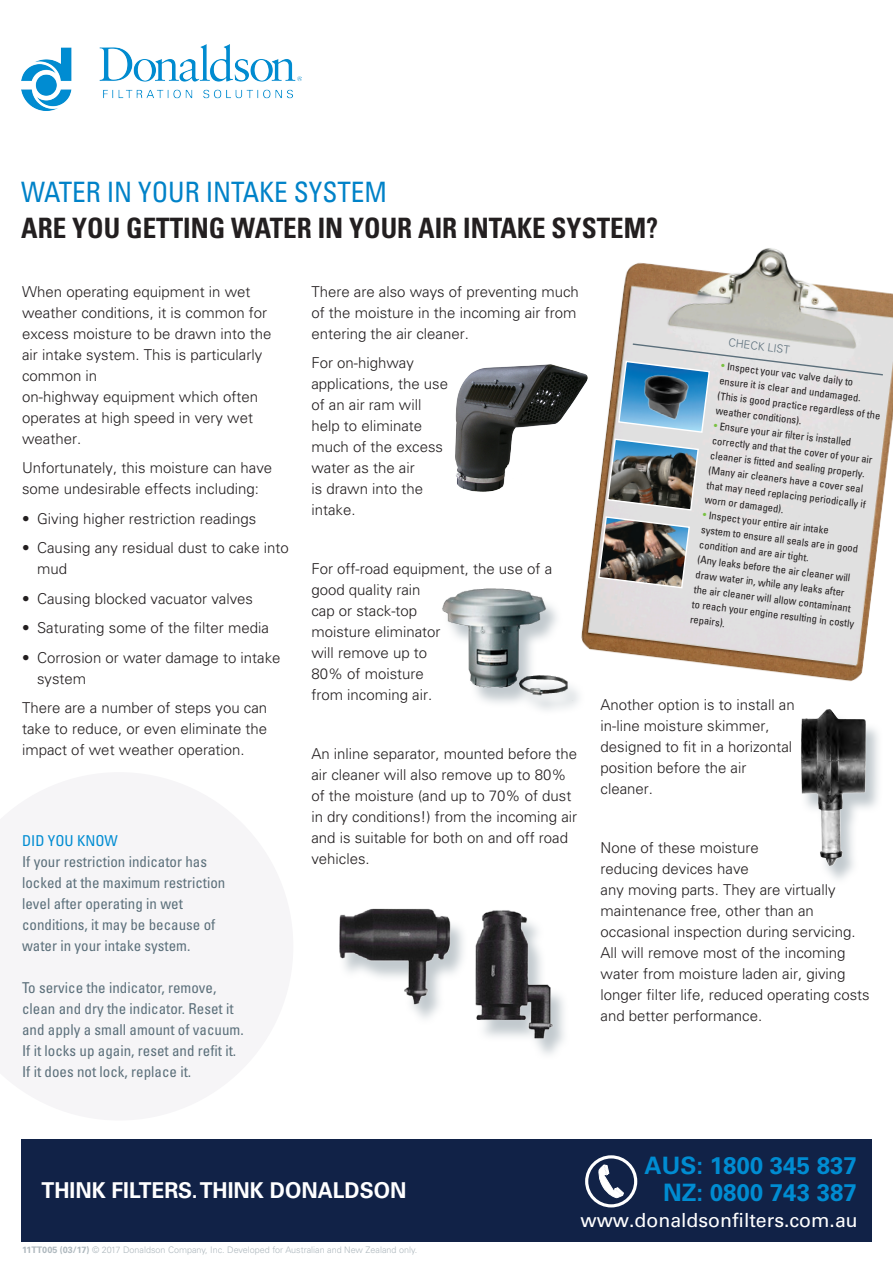
<style>
.page{position:relative;width:893px;height:1263px;background:#fff}
.page>*{position:absolute;margin:0;border:0;box-sizing:border-box;transform-origin:0 0}
.t1{font:700 condensed 28.05px/36px "Univers LT Std";color:#231f20;scale:.96 1}
.Website{font:700 24px "Univers LT Std";color:#008cd2}
.t2{font:700 21.9px "Univers LT Std";color:#fff;scale:.96 1}
.Website-2{font:19.5px "Univers LT Std";color:#fff}
.body_style_1{font:300 15px/21px "Univers LT Std";color:#231f20}
.t3{font:condensed 15px/21px "Univers LT Std";color:#5c707b}
.t4{font:condensed 15px "Univers LT Std";color:#008cd2}
.body_style_1-2{font:300 11.1px "Univers LT Std";color:#5b6f7b}
.body_style_1-3{font:condensed 10.5px/15px "Univers LT Pro";color:#231f20}
.Doc_Info_Subtitle{font:300 9px "Univers LT Std";color:#aeb8be}
.s1{font-weight:400;color:#0082c8}
.s2{color:#79c142}
.s3{font-weight:700}
</style>
<div class="page">
<img style="left:21px;top:44px;width:281px;height:66px">
<div style="left:21px;top:1139px;width:851px;height:102px;background:#112247"></div>
<div style="left:585px;top:1155px;width:52px;height:52px;border:3px solid #fff;border-radius:50%"></div>
<svg style="left:598px;top:1165px;width:26px;height:33px"></svg>
<img style="left:455px;top:364px;width:108px;height:128px">
<div style="left:443px;top:591px;width:143px;height:125px;background:#aeb8be;opacity:.75"></div>
<img style="left:442px;top:588px;width:121px;height:115px">
<img style="left:339px;top:908px;width:223px;height:141px">
<img style="left:563px;top:248px;width:330px;height:455px">
<svg style="left:597px;top:343px;width:287px;height:246px"></svg>
<div style="left:800px;top:713px;width:83px;height:172px;background:#aeb8be;opacity:.75"></div>
<img style="left:796px;top:698px;width:79px;height:174px">
<p class="t1" style="left:21px;top:174px;width:665px"><span class="s1">WATER IN YOUR INTAKE SYSTEM<br></span>ARE YOU GETTING WATER IN YOUR AIR INTAKE SYSTEM?</p>
<p class="body_style_1" style="left:22px;top:281px;width:251px">When operating equipment in wet weather conditions, it is common for excess moisture to be drawn into the air intake system. This is particularly common in<br>on-highway equipment which often operates at high speed in very wet weather.</p>
<p class="body_style_1" style="left:22px;top:458px;width:252px">Unfortunately, this moisture can have some undesirable effects including:</p>
<p class="body_style_1" style="left:22px;top:508px;width:236px">• Giving higher restriction readings</p>
<p class="body_style_1" style="left:37px;top:538px;width:253px;text-indent:-15px">• Causing any residual dust to cake into mud</p>
<p class="body_style_1" style="left:22px;top:588px;width:232px">• Causing blocked vacuator valves</p>
<p class="body_style_1" style="left:22px;top:618px;width:248px">• Saturating some of the filter media</p>
<p class="body_style_1" style="left:37px;top:647px;width:245px;text-indent:-15px">• Corrosion or water damage to intake system</p>
<p class="body_style_1" style="left:22px;top:698px;width:247px;text-align:justify">There are a number of steps you can take to reduce, or even eliminate the impact of wet weather operation.</p>
<p class="t4" style="left:22px;top:831px;width:97px">DID YOU KNOW</p>
<p class="t3" style="left:22px;top:851px;width:205px">If your restriction indicator has locked at the maximum restriction level after operating in wet conditions, it may be because of water in your intake system.</p>
<p class="t3" style="left:22px;top:977px;width:223px">To service the indicator, remove, clean and dry the indicator. Reset it and apply a small amount of vacuum.<br>If it locks up again, reset and refit it.<br>If it does not lock, replace it.</p>
<p class="body_style_1" style="left:311px;top:281px;width:269px">There are also ways of preventing much of the moisture in the incoming air from entering the air cleaner.</p>
<p class="body_style_1" style="left:311px;top:353px;width:138px">For on-highway applications, the use of an air ram will help to eliminate much of the excess water as the air<br>is drawn into the intake.</p>
<p class="body_style_1" style="left:311px;top:559px;width:242px">For off-road equipment, the use of a good quality rain<br>cap or stack-top<br>moisture eliminator<br>will remove up to<br>80% of moisture<br>from incoming air.</p>
<p class="body_style_1" style="left:311px;top:744px;width:267px">An inline separator, mounted before the air cleaner will also remove up to 80% of the moisture (and up to 70% of dust in dry conditions!) from the incoming air and is suitable for both on and off road vehicles.</p>
<p class="body_style_1-2" style="left:729px;top:336px;width:63px;rotate:7deg">CHECK LIST</p>
<p class="body_style_1-3" style="left:722px;top:358px;width:144px;rotate:7deg"><span class="s2">•</span> Inspect your vac valve daily to ensure it is clear and undamaged.</p>
<p class="body_style_1-3" style="left:719px;top:388px;width:165px;rotate:7deg">(This is good practice regardless of the weather conditions).</p>
<p class="body_style_1-3" style="left:715px;top:418px;width:163px;rotate:7deg"><span class="s2">•</span> Ensure your air fi lter is installed correctly and that the cover of your air cleaner is fi tted and sealing properly. (Many air cleaners have a cover seal that may need replacing periodically if worn or damaged).</p>
<p class="body_style_1-3" style="left:704px;top:507px;width:165px;rotate:7deg"><span class="s2">•</span> Inspect your entire air intake<br>system to ensure all seals are in good condition and are air tight.<br>(Any leaks before the air cleaner will draw water in, while any leaks after the air cleaner will allow contaminant to reach your engine resulting in costly repairs).</p>
<p class="body_style_1" style="left:600px;top:694px;width:196px">Another option is to install an in-line moisture skimmer, designed to fit in a horizontal position before the air cleaner.</p>
<p class="body_style_1" style="left:600px;top:837px;width:271px">None of these moisture<br>reducing devices have<br>any moving parts. They are virtually maintenance free, other than an occasional inspection during servicing.<br>All will remove most of the incoming water from moisture laden air, giving longer filter life, reduced operating costs and better performance.</p>
<p class="Website" style="left:645px;top:1151px;width:214px">AUS: 1800 345 837</p>
<p class="t2" style="left:42px;top:1177px;width:381px">THINK FILTERS. THINK DONALDSON</p>
<p class="Website" style="left:663px;top:1178px;width:195px">NZ: 0800 743 387</p>
<p class="Doc_Info_Subtitle" style="left:22px;top:1244px;width:397px"><span class="s3">11TT005 (03/17)</span> © 2017 Donaldson Company, Inc. Developed for Australian and New Zealand only.</p>
<p class="Website-2" style="left:580px;top:1209px;width:279px">www.donaldsonfilters.com.au</p>
</div>
